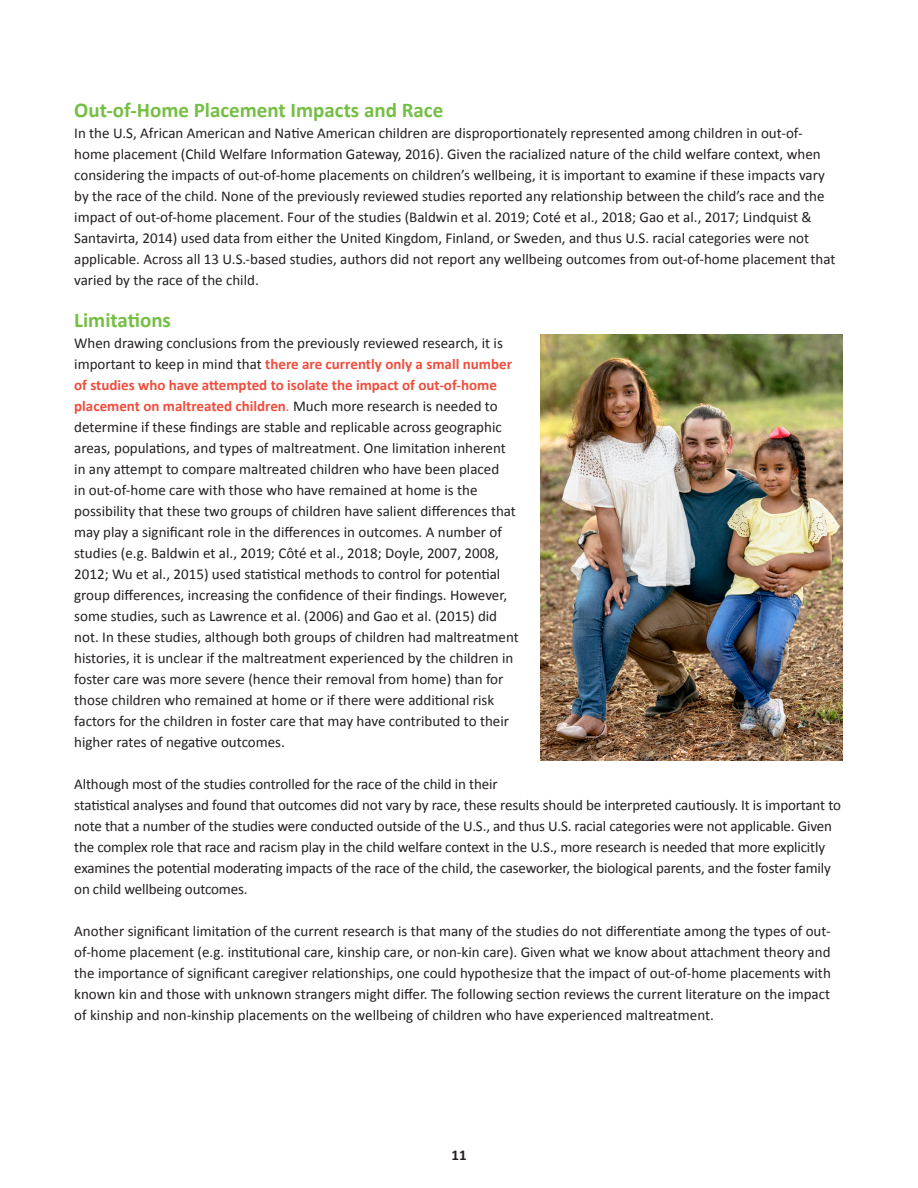
<style>
.page{position:relative;width:918px;height:1188px;background:#fff}
.page>*{position:absolute;margin:0;border:0;box-sizing:border-box;transform-origin:0 0}
.t1{font:700 21px "Calibri";color:#74bf43}
.t2{font:15px/21px "Calibri";color:#231f20}
.t3{font:700 15px "Calibri";color:#231f20}
.s1{font-weight:700;color:#ef4d3d}
.s2{color:#ef4d3d}
</style>
<div class="page">
<img style="left:540px;top:335px;width:303px;height:425px">
<h1 class="t1" style="left:74px;top:97px;width:371px">Out-of-Home Placement Impacts and Race</h1>
<p class="t2" style="left:74px;top:123px;width:763px">In the U.S, African American and Native American children are disproportionately represented among children in out-of&shy;home placement (Child Welfare Information Gateway, 2016). Given the racialized nature of the child welfare context, when considering the impacts of out-of-home placements on children’s wellbeing, it is important to examine if these impacts vary by the race of the child. None of the previously reviewed studies reported any relationship between the child’s race and the impact of out-of-home placement. Four of the studies (Baldwin et al. 2019; Coté et al., 2018; Gao et al., 2017; Lindquist &amp; Santavirta, 2014) used data from either the United Kingdom, Finland, or Sweden, and thus U.S. racial categories were not applicable. Across all 13 U.S.-based studies, authors did not report any wellbeing outcomes from out-of-home placement that varied by the race of the child.</p>
<h1 class="t1" style="left:74px;top:307px;width:98px">Limitations</h1>
<p class="t2" style="left:74px;top:333px;width:446px">When drawing conclusions from the previously reviewed research, it is important to keep in mind that <span class="s1">there are currently only a small number of studies who have attempted to isolate the impact of out-of-home placement on maltreated children</span><span class="s2">.</span> Much more research is needed to determine if these findings are stable and replicable across geographic areas, populations, and types of maltreatment. One limitation inherent in any attempt to compare maltreated children who have been placed<br>in out-of-home care with those who have remained at home is the possibility that these two groups of children have salient differences that may play a significant role in the differences in outcomes. A number of studies (e.g. Baldwin et al., 2019; Côté et al., 2018; Doyle, 2007, 2008, 2012; Wu et al., 2015) used statistical methods to control for potential group differences, increasing the confidence of their findings. However, some studies, such as Lawrence et al. (2006) and Gao et al. (2015) did not. In these studies, although both groups of children had maltreatment histories, it is unclear if the maltreatment experienced by the children in foster care was more severe (hence their removal from home) than for those children who remained at home or if there were additional risk factors for the children in foster care that may have contributed to their higher rates of negative outcomes.</p>
<p class="t2" style="left:74px;top:774px;width:768px">Although most of the studies controlled for the race of the child in their<br>statistical analyses and found that outcomes did not vary by race, these results should be interpreted cautiously. It is important to note that a number of the studies were conducted outside of the U.S., and thus U.S. racial categories were not applicable. Given the complex role that race and racism play in the child welfare context in the U.S., more research is needed that more explicitly examines the potential moderating impacts of the race of the child, the caseworker, the biological parents, and the foster family on child wellbeing outcomes.</p>
<p class="t2" style="left:74px;top:921px;width:758px;text-align:justify">Another significant limitation of the current research is that many of the studies do not differentiate among the types of out&shy;of-home placement (e.g. institutional care, kinship care, or non-kin care). Given what we know about attachment theory and the importance of significant caregiver relationships, one could hypothesize that the impact of out-of-home placements with known kin and those with unknown strangers might differ. The following section reviews the current literature on the impact of kinship and non-kinship placements on the wellbeing of children who have experienced maltreatment.</p>
<p class="t3" style="left:451px;top:1146px;width:17px">11</p>
</div>
